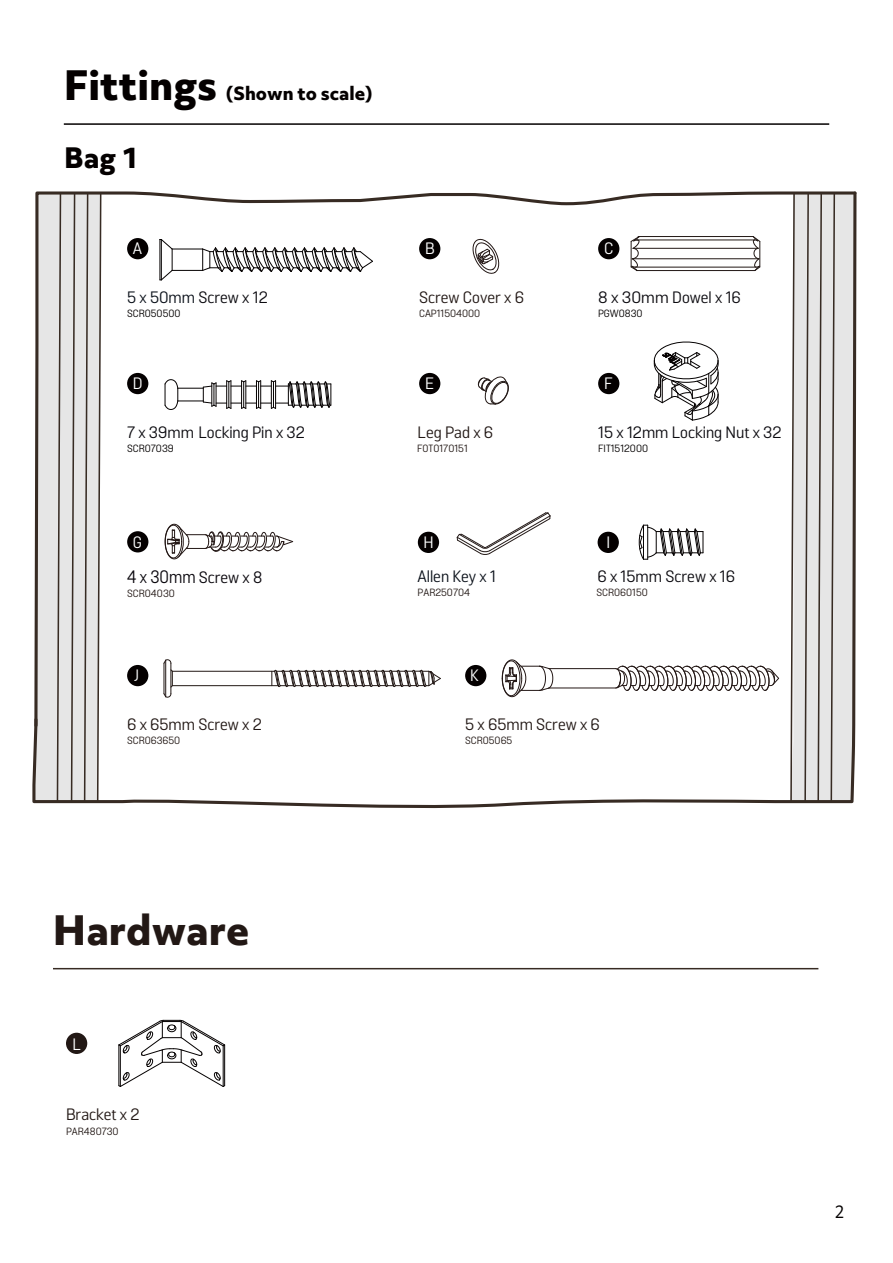
<style>
.page{position:relative;width:893px;height:1263px;background:#fff}
.page>*{position:absolute;margin:0;border:0;box-sizing:border-box;transform-origin:0 0}
.t1{font:800 38.85px "Objektiv Mk 3";color:#221815}
.t2{font:800 27px "Objektiv Mk 3";color:#040000}
.t3{font:800 17.55px "Objektiv Mk 3";color:#040000}
.t4{font:16.5px "Argos";color:#0c0b10}
.t5{font:16.5px "Argos";color:#221815}
.t6{font:16.5px "Argos";color:#0a070d}
.t7{font:16.5px "Argos";color:#fff}
.t8{font:16.5px "Argos";color:#0c121b}
.t9{font:16.5px "Objektiv Mk 3";color:#040000}
.t10{font:10.5px "Argos";color:#221815}
.t11{font:10.5px "Argos";color:#040000}
.t12{font:10.5px "Argos";color:#231815}
.s1{font-size:38.85px}
.s2{color:#0c121b}
.s3{font-size:18px}
</style>
<div class="page">
<hr style="left:64px;top:123px;width:765px;height:2px;background:#040000">
<svg style="left:32px;top:729px;width:824px;height:80px"></svg>
<svg style="left:36px;top:191px;width:821px;height:538px"></svg>
<svg style="left:34px;top:192px;width:68px;height:610px;background:#cecdcc"></svg>
<svg style="left:789px;top:192px;width:66px;height:610px;background:#d0cecd"></svg>
<svg style="left:164px;top:376px;width:167px;height:37px"></svg>
<div style="left:127px;top:238px;width:21px;height:21px;background:#040000;border-radius:50%"></div>
<svg style="left:160px;top:238px;width:13px;height:43px"></svg>
<hr style="left:172px;top:249px;width:31px;height:1px;background:#040000">
<hr style="left:172px;top:270px;width:31px;height:1px;background:#040000">
<svg style="left:202px;top:247px;width:172px;height:26px"></svg>
<div style="left:419px;top:238px;width:21px;height:21px;background:#040000;border-radius:50%"></div>
<div style="left:598px;top:238px;width:21px;height:21px;background:#040000;border-radius:50%"></div>
<hr style="left:636px;top:270px;width:119px;height:1px;background:#221815">
<hr style="left:632px;top:258px;width:127px;height:1px;background:#221815">
<hr style="left:633px;top:248px;width:125px;height:1px;background:#221815">
<hr style="left:635px;top:267px;width:121px;height:1px;background:#221815">
<svg style="left:752px;top:236px;width:9px;height:35px"></svg>
<hr style="left:636px;top:240px;width:119px;height:1px;background:#221815">
<hr style="left:638px;top:236px;width:115px;height:1px;background:#221815">
<svg style="left:630px;top:235px;width:10px;height:37px"></svg>
<div style="left:127px;top:373px;width:21px;height:21px;background:#040000;border-radius:50%"></div>
<div style="left:419px;top:373px;width:21px;height:21px;background:#040000;border-radius:50%"></div>
<div style="left:598px;top:373px;width:21px;height:21px;background:#040000;border-radius:50%"></div>
<div style="left:127px;top:665px;width:21px;height:21px;background:#040000;border-radius:50%"></div>
<div style="left:127px;top:531px;width:21px;height:21px;background:#040000;border-radius:50%"></div>
<div style="left:418px;top:532px;width:21px;height:21px;background:#040000;border-radius:50%"></div>
<div style="left:598px;top:532px;width:21px;height:21px;background:#040000;border-radius:50%"></div>
<div style="left:66px;top:1033px;width:21px;height:21px;background:#221815;border-radius:50%"></div>
<hr style="left:53px;top:968px;width:765px;height:1px;background:#372b23">
<svg style="left:651px;top:339px;width:70px;height:82px"></svg>
<svg style="left:470px;top:236px;width:31px;height:39px"></svg>
<svg style="left:478px;top:375px;width:31px;height:30px"></svg>
<svg style="left:164px;top:523px;width:130px;height:37px"></svg>
<svg style="left:456px;top:512px;width:95px;height:43px"></svg>
<svg style="left:638px;top:524px;width:66px;height:36px"></svg>
<hr style="left:172px;top:685px;width:106px;height:1px;background:#221815">
<hr style="left:172px;top:671px;width:102px;height:1px;background:#221815">
<svg style="left:163px;top:659px;width:10px;height:39px"></svg>
<svg style="left:271px;top:664px;width:170px;height:30px"></svg>
<div style="left:465px;top:665px;width:21px;height:21px;background:#040000;border-radius:50%"></div>
<hr style="left:550px;top:688px;width:66px;height:1px;background:#231715">
<hr style="left:550px;top:668px;width:66px;height:1px;background:#231715">
<svg style="left:615px;top:665px;width:165px;height:35px"></svg>
<svg style="left:501px;top:659px;width:53px;height:38px"></svg>
<svg style="left:118px;top:1019px;width:108px;height:68px"></svg>
<p class="t3" style="left:64px;top:81px;width:311px"><span class="s1">Fittings</span> (Shown to scale)</p>
<h2 class="t2" style="left:64px;top:138px;width:77px">Bag 1</h2>
<p class="t7" style="left:133px;top:239px;width:11px">A</p>
<p class="t4" style="left:127px;top:287px;width:142px"><span class="s2">5 x 50mm</span> Screw x 12</p>
<p class="t11" style="left:127px;top:308px;width:55px">SCR050500</p>
<p class="t7" style="left:425px;top:239px;width:11px">B</p>
<p class="t5" style="left:419px;top:287px;width:106px">Screw Cover x 6</p>
<p class="t10" style="left:419px;top:308px;width:63px">CAP11504000</p>
<p class="t7" style="left:604px;top:239px;width:11px">C</p>
<p class="t4" style="left:598px;top:287px;width:144px">8 x 30mm Dowel x 16</p>
<p class="t11" style="left:598px;top:308px;width:46px">PGW0830</p>
<p class="t7" style="left:133px;top:374px;width:11px">D</p>
<p class="t4" style="left:127px;top:422px;width:179px">7 x 39mm Locking Pin x 32</p>
<p class="t11" style="left:127px;top:442px;width:48px">SCR07039</p>
<p class="t7" style="left:425px;top:374px;width:10px">E</p>
<p class="t5" style="left:418px;top:422px;width:77px">Leg Pad x 6</p>
<p class="t10" style="left:417px;top:442px;width:52px">FOT0170151</p>
<p class="t7" style="left:604px;top:374px;width:10px">F</p>
<p class="t4" style="left:598px;top:422px;width:185px">15 x 12mm Locking Nut x 32</p>
<p class="t11" style="left:598px;top:442px;width:51px">FIT1512000</p>
<p class="t7" style="left:133px;top:533px;width:11px">G</p>
<p class="t6" style="left:127px;top:567px;width:137px"><span class="s3">4 x 30mm</span> Screw x 8</p>
<p class="t12" style="left:127px;top:587px;width:49px">SCR04030</p>
<p class="t7" style="left:423px;top:533px;width:12px">H</p>
<p class="t8" style="left:417px;top:567px;width:80px">Allen Key x 1</p>
<p class="t10" style="left:418px;top:587px;width:54px">PAR250704</p>
<p class="t12" style="left:596px;top:587px;width:53px">SCR060150</p>
<p class="t7" style="left:606px;top:533px;width:5px">I</p>
<p class="t4" style="left:597px;top:567px;width:139px">6 x 15mm Screw x 16</p>
<p class="t7" style="left:134px;top:666px;width:6px">J</p>
<p class="t7" style="left:470px;top:666px;width:10px">K</p>
<p class="t5" style="left:127px;top:714px;width:136px">6 x 65mm Screw x 2</p>
<p class="t10" style="left:127px;top:734px;width:55px">SCR063650</p>
<p class="t5" style="left:465px;top:714px;width:136px">5 x 65mm Screw x 6</p>
<p class="t10" style="left:465px;top:734px;width:49px">SCR05065</p>
<h1 class="t1" style="left:53px;top:902px;width:198px">Hardware</h1>
<p class="t7" style="left:72px;top:1034px;width:10px">L</p>
<p class="t5" style="left:66px;top:1104px;width:75px">Bracket x 2</p>
<p class="t10" style="left:66px;top:1125px;width:54px">PAR480730</p>
<p class="t9" style="left:834px;top:1200px;width:12px">2</p>
</div>
